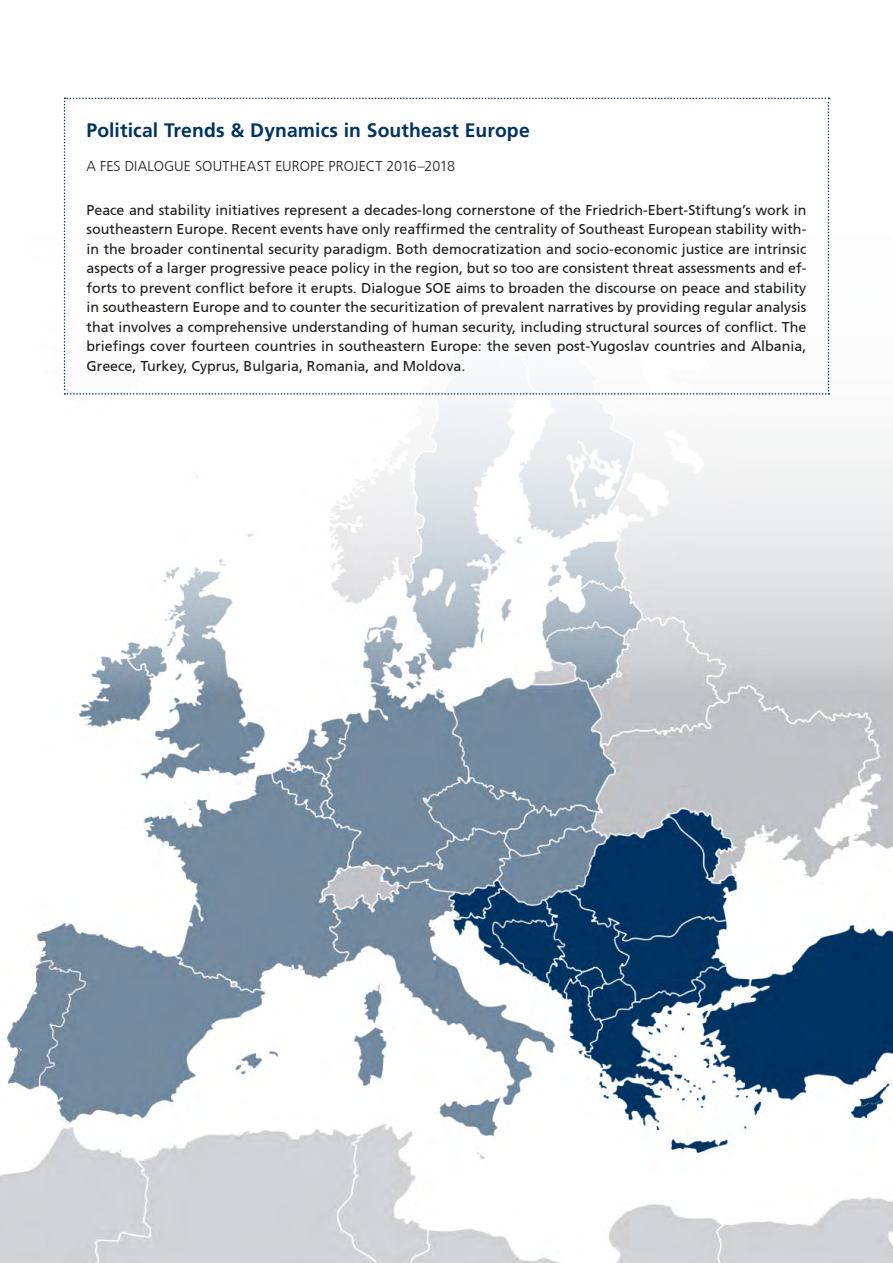
<style>
.page{position:relative;width:893px;height:1263px;background:#fff}
.page>*{position:absolute;margin:0;border:0;box-sizing:border-box;transform-origin:0 0}
.Überschrift_E1{font:700 19.5px "Frutiger LT Std";letter-spacing:.005em;color:#003462}
.Fließtext__o_E{font:14.25px/19.5px "Frutiger CE";color:#1d1d1b;text-align:justify}
.Überschrift_E2{font:300 14.25px "Frutiger CE";letter-spacing:.005em;color:#1d1d1b}
</style>
<div class="page">
<img style="left:0;top:703px;width:893px;height:560px">
<svg style="left:63px;top:97px;width:830px;height:606px"></svg>
<svg style="left:64px;top:98px;width:765px;height:297px"></svg>
<p class="Überschrift_E1" style="left:87px;top:118px;width:445px">Political Trends &amp; Dynamics in Southeast Europe</p>
<p class="Überschrift_E2" style="left:87px;top:158px;width:370px">A FES DIALOGUE SOUTHEAST EUROPE PROJECT 2016–2018</p>
<p class="Fließtext__o_E" style="left:87px;top:200px;width:721px">Peace and stability initiatives represent a decades-long cornerstone of the Friedrich-Ebert-Stiftung’s work in southeastern Europe. Recent events have only reaffirmed the centrality of Southeast European stability with&shy;in the broader continental security paradigm. Both democratization and socio-economic justice are intrinsic aspects of a larger progressive peace policy in the region, but so too are consistent threat assessments and ef&shy;forts to prevent conflict before it erupts. Dialogue SOE aims to broaden the discourse on peace and stability in southeastern Europe and to counter the securitization of prevalent narratives by providing regular analysis that involves a comprehensive understanding of human security, including structural sources of conflict. The briefings cover fourteen countries in southeastern Europe: the seven post-Yugoslav countries and Albania, Greece, Turkey, Cyprus, Bulgaria, Romania, and Moldova.</p>
</div>
